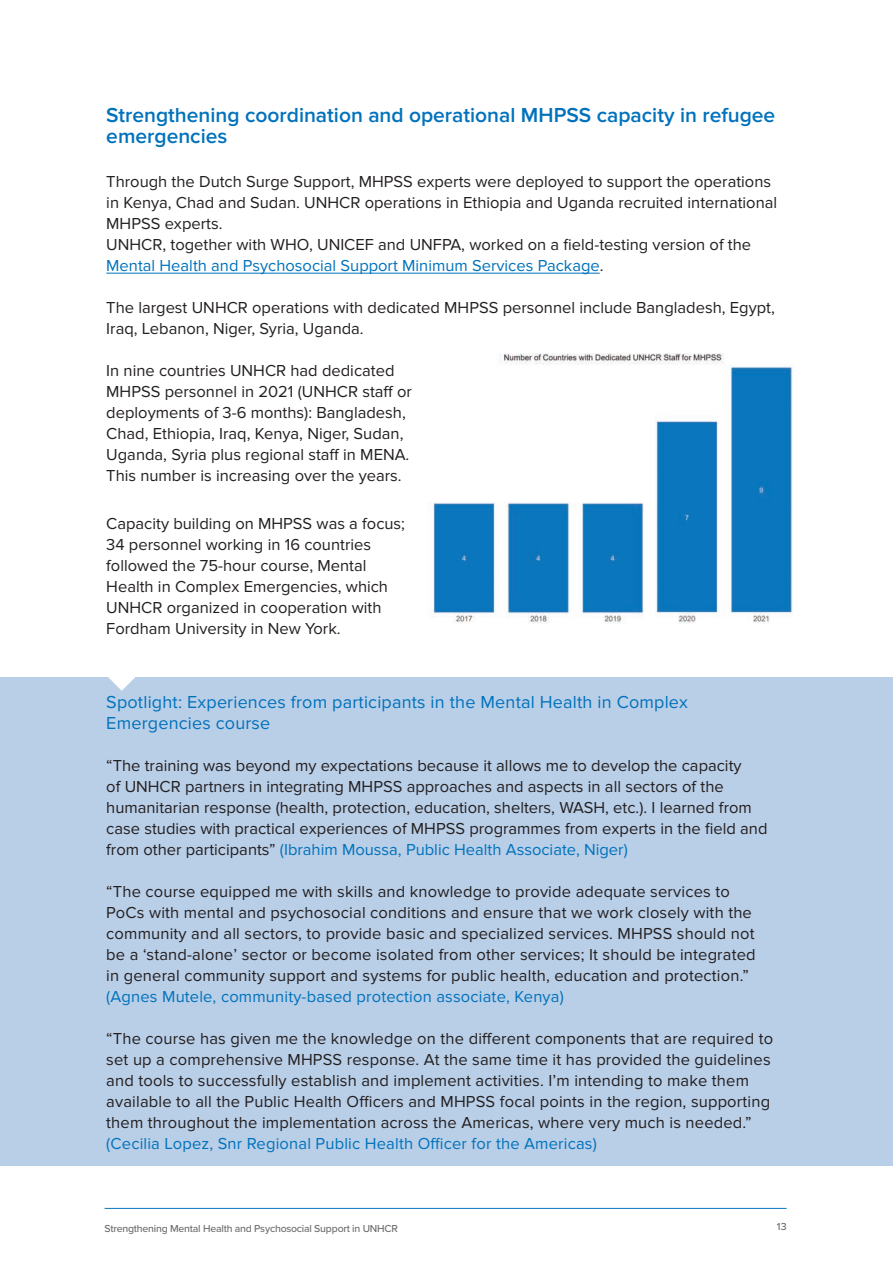
<style>
.page{position:relative;width:893px;height:1263px;background:#fff}
.page>*{position:absolute;margin:0;border:0;box-sizing:border-box;transform-origin:0 0}
.t1{font:600 21px/21px "Proxima Nova";color:#0072bc}
.t2{font:18px/21px "Proxima Nova";letter-spacing:.01em;color:#0072bc}
.t3{font:16.5px/21px "Proxima Nova";color:#231f20}
.t4{font:16.5px "Proxima Nova";letter-spacing:.01em;color:#0072bc}
.t5{font:500 10.5px "Proxima Nova";letter-spacing:-.02em;color:#6c6d70}
.s1{color:#0072bc}
</style>
<div class="page">
<hr style="left:105px;top:1208px;width:682px;height:1px;background:#0977be">
<hr style="left:106px;top:273px;width:494px;height:1px;background:#0072bc">
<div style="left:0;top:677px;width:893px;height:489px;background:#b9cee7"></div>
<svg style="left:108px;top:677px;width:27px;height:14px"></svg>
<img style="left:431px;top:353px;width:362px;height:271px">
<p class="t1" style="left:106px;top:105px;width:670px">Strengthening coordination and operational MHPSS capacity in refugee emergencies</p>
<p class="t3" style="left:106px;top:171px;width:672px">Through the Dutch Surge Support, MHPSS experts were deployed to support the operations in Kenya, Chad and Sudan. UNHCR operations in Ethiopia and Uganda recruited international MHPSS experts.<br>UNHCR, together with WHO, UNICEF and UNFPA, worked on a field-testing version of the <span class="s1">Mental Health and Psychosocial Support Minimum Services Package</span>.</p>
<p class="t3" style="left:106px;top:297px;width:670px">The largest UNHCR operations with dedicated MHPSS personnel include Bangladesh, Egypt,<br>Iraq, Lebanon, Niger, Syria, Uganda.</p>
<p class="t3" style="left:106px;top:360px;width:307px">In nine countries UNHCR had dedicated MHPSS personnel in 2021 (UNHCR staff or deployments of 3-6 months): Bangladesh, Chad, Ethiopia, Iraq, Kenya, Niger, Sudan, Uganda, Syria plus regional staff in MENA.<br>This number is increasing over the years.</p>
<p class="t3" style="left:106px;top:513px;width:300px">Capacity building on MHPSS was a focus; 34 personnel working in 16 countries followed the 75-hour course, Mental Health in Complex Emergencies, which UNHCR organized in cooperation with Fordham University in New York.</p>
<p class="t2" style="left:106px;top:692px;width:583px">Spotlight: Experiences from participants in the Mental Health in Complex<br>Emergencies course</p>
<p class="t3" style="left:106px;top:755px;width:663px">“The training was beyond my expectations because it allows me to develop the capacity<br>of UNHCR partners in integrating MHPSS approaches and aspects in all sectors of the humanitarian response (health, protection, education, shelters, WASH, etc.). I learned from case studies with practical experiences of MHPSS programmes from experts in the field and from other participants” <span class="s1">(Ibrahim Moussa, Public Health Associate, Niger)</span></p>
<p class="t3" style="left:106px;top:881px;width:651px">“The course equipped me with skills and knowledge to provide adequate services to PoCs with mental and psychosocial conditions and ensure that we work closely with the community and all sectors, to provide basic and specialized services. MHPSS should not be a ‘stand-alone’ sector or become isolated from other services; It should be integrated in general community support and systems for public health, education and protection.”</p>
<p class="t4" style="left:106px;top:987px;width:459px">(Agnes Mutele, community-based protection associate, Kenya)</p>
<p class="t3" style="left:106px;top:1029px;width:668px">“The course has given me the knowledge on the different components that are required to set up a comprehensive MHPSS response. At the same time it has provided the guidelines and tools to successfully establish and implement activities. I’m intending to make them available to all the Public Health Officers and MHPSS focal points in the region, supporting them throughout the implementation across the Americas, where very much is needed.”</p>
<p class="t4" style="left:106px;top:1134px;width:492px">(Cecilia Lopez, Snr Regional Public Health Officer for the Americas)</p>
<p class="t5" style="left:105px;top:1220px;width:295px">Strengthening Mental Health and Psychosocial Support in UNHCR</p>
<p class="t5" style="left:777px;top:1219px;width:11px">13</p>
</div>
